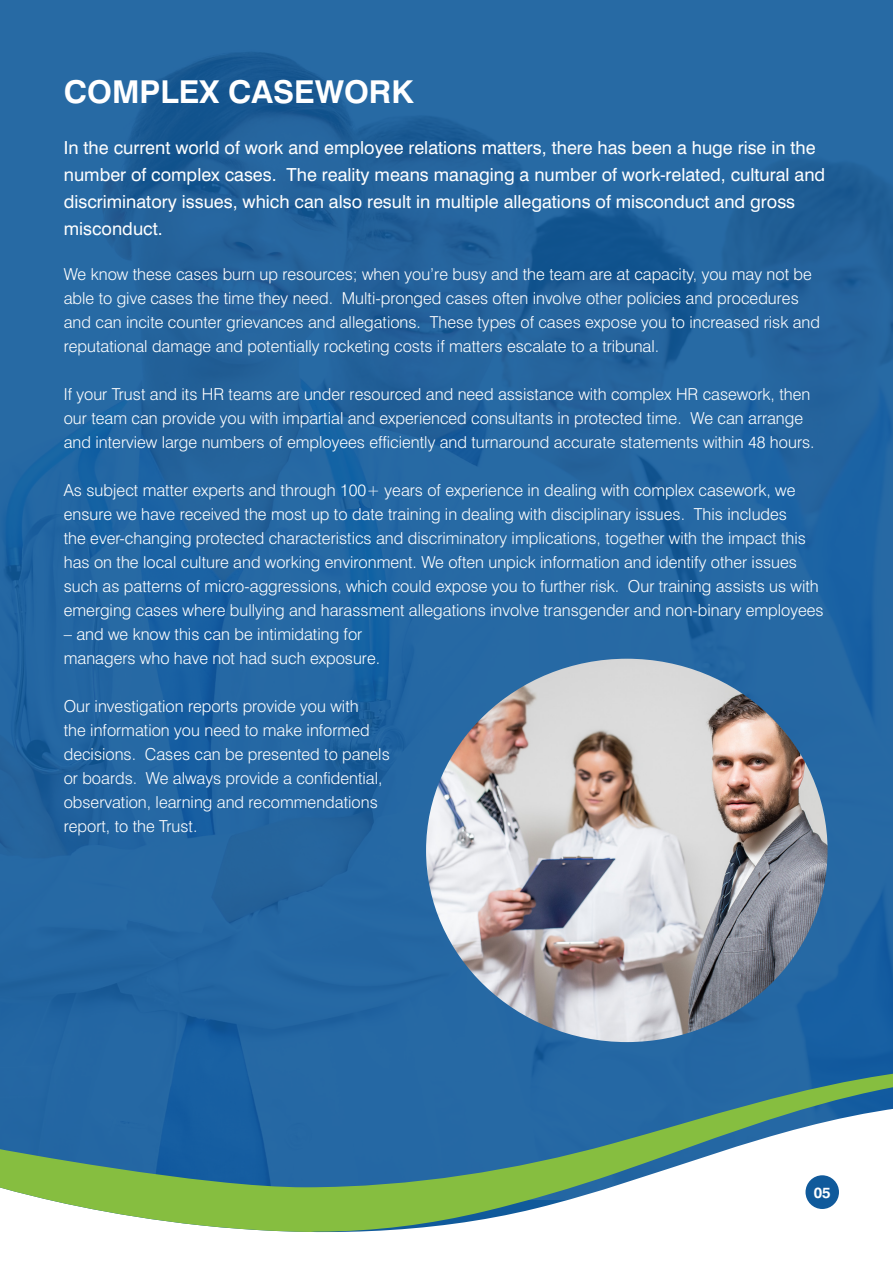
<style>
.page{position:relative;width:893px;height:1263px;background:#fff}
.page>*{position:absolute;margin:0;border:0;box-sizing:border-box;transform-origin:0 0}
.t1{font:700 31.5px "Swiss 721 BT";color:#fff}
.t2{font:18px/27px "Swiss 721 BT";color:#fff}
.t3{font:300 16.5px/24px "Swiss 721 BT";color:#fff}
.t4{font:700 15px "Swiss 721 BT";color:#fff}
</style>
<div class="page">
<img style="left:0;top:0;width:893px;height:1059px">
<svg style="left:0;top:1059px;width:893px;height:173px;fill:#2669a4"></svg>
<div style="left:805px;top:1175px;width:34px;height:34px;background:#105a9b;border-radius:50%"></div>
<img style="left:426px;top:659px;width:401px;height:383px">
<p class="t1" style="left:64px;top:73px;width:351px">COMPLEX CASEWORK</p>
<p class="t2" style="left:64px;top:134px;width:763px">In the current world of work and employee relations matters, there has been a huge rise in the number of complex cases. The reality means managing a number of work-related, cultural and discriminatory issues, which can also result in multiple allegations of misconduct and gross misconduct.</p>
<p class="t3" style="left:64px;top:262px;width:758px">We know these cases burn up resources; when you’re busy and the team are at capacity, you may not be able to give cases the time they need. Multi-pronged cases often involve other policies and procedures and can incite counter grievances and allegations. These types of cases expose you to increased risk and reputational damage and potentially rocketing costs if matters escalate to a tribunal.</p>
<p class="t3" style="left:64px;top:382px;width:752px">If your Trust and its HR teams are under resourced and need assistance with complex HR casework, then our team can provide you with impartial and experienced consultants in protected time. We can arrange and interview large numbers of employees efficiently and turnaround accurate statements within 48 hours.</p>
<p class="t3" style="left:64px;top:478px;width:761px">As subject matter experts and through 100+ years of experience in dealing with complex casework, we ensure we have received the most up to date training in dealing with disciplinary issues. This includes<br>the ever-changing protected characteristics and discriminatory implications, together with the impact this has on the local culture and working environment. We often unpick information and identify other issues such as patterns of micro-aggressions, which could expose you to further risk. Our training assists us with emerging cases where bullying and harassment allegations involve transgender and non-binary employees</p>
<p class="t3" style="left:64px;top:622px;width:318px">– and we know this can be intimidating for managers who have not had such exposure.</p>
<p class="t3" style="left:64px;top:694px;width:328px">Our investigation reports provide you with<br>the information you need to make informed decisions. Cases can be presented to panels or boards. We always provide a confidential, observation, learning and recommendations report, to the Trust.</p>
<p class="t4" style="left:814px;top:1184px;width:19px">05</p>
</div>
